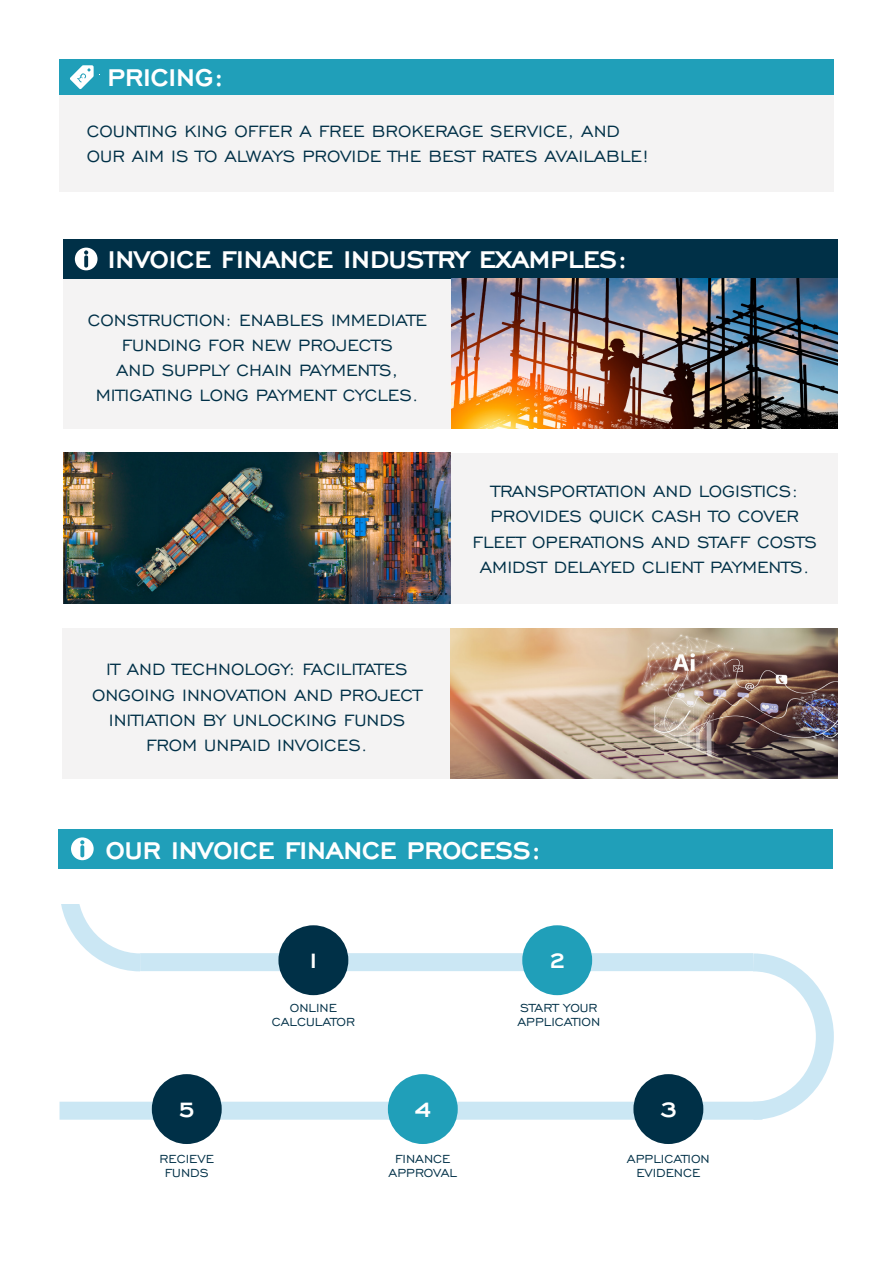
<style>
.page{position:relative;width:893px;height:1263px;background:#fff}
.page>*{position:absolute;margin:0;border:0;box-sizing:border-box;transform-origin:0 0}
.t1{font:700 31.5px "Engravers Gothic W01";color:#fff}
.t2{font:700 27px "Engravers Gothic W01";color:#fff}
.t3{font:21px/25.2px "Engravers Gothic BT";color:#003047;text-align:center}
.t4{font:15px "Engravers Gothic BT";color:#003047}
</style>
<div class="page">
<div style="left:60px;top:1102px;width:702px;height:18px;background:#cbe7f4"></div>
<svg style="left:735px;top:953px;width:99px;height:167px"></svg>
<div style="left:140px;top:953px;width:613px;height:18px;background:#cbe7f4"></div>
<div style="left:58px;top:829px;width:775px;height:40px;background:#209fb9"></div>
<div style="left:59px;top:95px;width:774px;height:97px;background:#f4f3f3"></div>
<div style="left:59px;top:59px;width:774px;height:36px;background:#209fb9"></div>
<svg style="left:70px;top:65px;width:24px;height:24px"></svg>
<div style="left:63px;top:279px;width:774px;height:150px;background:#f4f3f3"></div>
<div style="left:63px;top:453px;width:775px;height:150px;background:#f4f3f3"></div>
<div style="left:63px;top:239px;width:774px;height:40px;background:#003047"></div>
<img style="left:452px;top:279px;width:385px;height:150px">
<svg style="left:75px;top:248px;width:23px;height:22px"></svg>
<img style="left:64px;top:453px;width:386px;height:150px">
<div style="left:62px;top:628px;width:775px;height:151px;background:#f4f3f3"></div>
<img style="left:450px;top:628px;width:388px;height:151px">
<div style="left:278px;top:925px;width:70px;height:70px;background:#003047;border-radius:50%"></div>
<div style="left:633px;top:1074px;width:70px;height:70px;background:#003047;border-radius:50%"></div>
<div style="left:388px;top:1074px;width:70px;height:70px;background:#209fb9;border-radius:50%"></div>
<div style="left:522px;top:925px;width:70px;height:70px;background:#209fb9;border-radius:50%"></div>
<div style="left:152px;top:1074px;width:70px;height:70px;background:#003047;border-radius:50%"></div>
<svg style="left:61px;top:837px;width:80px;height:135px"></svg>
<p class="t1" style="left:108px;top:61px;width:118px">PRICING:</p>
<p class="t3" style="left:87px;top:118px;width:534px">COUNTING KING OFFER A FREE BROKERAGE SERVICE, AND</p>
<p class="t3" style="left:87px;top:143px;width:563px">OUR AIM IS TO ALWAYS PROVIDE THE BEST RATES AVAILABLE!</p>
<p class="t1" style="left:108px;top:243px;width:522px">INVOICE FINANCE INDUSTRY EXAMPLES:</p>
<p class="t3" style="left:88px;top:307px;width:341px">CONSTRUCTION: ENABLES IMMEDIATE<br>FUNDING FOR NEW PROJECTS<br>AND SUPPLY CHAIN PAYMENTS,<br>MITIGATING LONG PAYMENT CYCLES.</p>
<p class="t3" style="left:92px;top:656px;width:331px">IT AND TECHNOLOGY: FACILITATES<br>ONGOING INNOVATION AND PROJECT<br>INITIATION BY UNLOCKING FUNDS<br>FROM UNPAID INVOICES.</p>
<p class="t3" style="left:473px;top:478px;width:346px">TRANSPORTATION AND LOGISTICS:<br>PROVIDES QUICK CASH TO COVER<br>FLEET OPERATIONS AND STAFF COSTS<br>AMIDST DELAYED CLIENT PAYMENTS.</p>
<p class="t1" style="left:106px;top:833px;width:437px">OUR INVOICE FINANCE PROCESS:</p>
<p class="t2" style="left:178px;top:1095px;width:19px">5</p>
<p class="t4" style="left:160px;top:1150px;width:56px">RECIEVE</p>
<p class="t4" style="left:165px;top:1164px;width:45px">FUNDS</p>
<p class="t2" style="left:305px;top:946px;width:19px">1</p>
<p class="t4" style="left:290px;top:1000px;width:49px">ONLINE</p>
<p class="t4" style="left:272px;top:1013px;width:85px">CALCULATOR</p>
<p class="t2" style="left:549px;top:946px;width:19px">2</p>
<p class="t4" style="left:520px;top:1000px;width:79px">START YOUR</p>
<p class="t4" style="left:517px;top:1013px;width:84px">APPLICATION</p>
<p class="t2" style="left:414px;top:1095px;width:19px">4</p>
<p class="t2" style="left:660px;top:1095px;width:19px">3</p>
<p class="t4" style="left:395px;top:1150px;width:57px">FINANCE</p>
<p class="t4" style="left:389px;top:1164px;width:70px">APPROVAL</p>
<p class="t4" style="left:627px;top:1150px;width:84px">APPLICATION</p>
<p class="t4" style="left:636px;top:1164px;width:66px">EVIDENCE</p>
</div>
